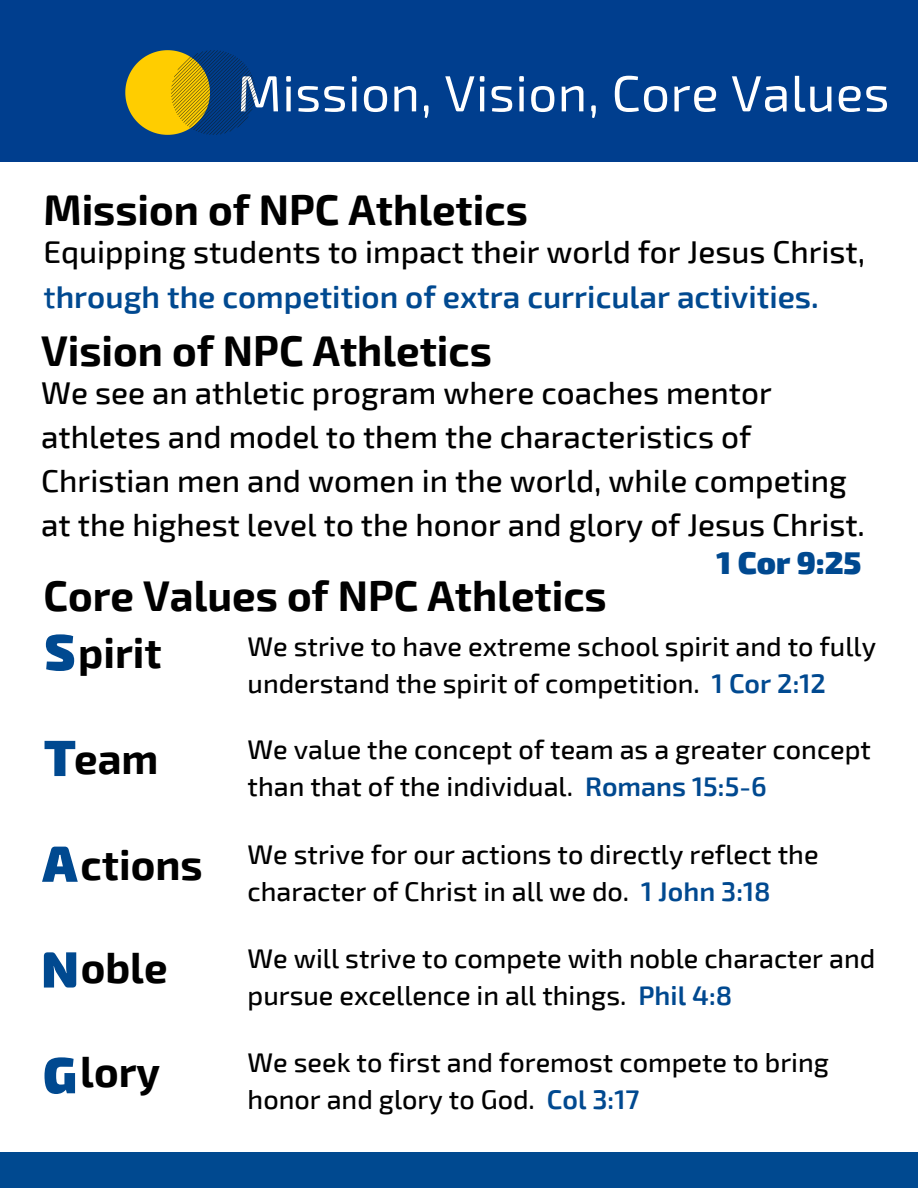
<style>
.page{position:relative;width:918px;height:1188px;background:#fff}
.page>*{position:absolute;margin:0;border:0;box-sizing:border-box;transform-origin:0 0}
.t1{font:900 51px "Exo 2";color:#004990}
.t2{font:50.85px "Exo 2";letter-spacing:.01em;color:#fff}
.t3{font:700 42px "Exo 2";color:#000}
.t4{font:500 31.5px/43.8px "Exo 2";color:#000}
.t5{font:900 31.5px "Exo 2";color:#004990}
.t6{font:500 27px/37.2px "Exo 2";color:#000}
.s1{color:#004990}
.s2{font-weight:600;color:#004990}
</style>
<div class="page">
<div style="left:0;top:0;width:918px;height:162px;background:#003e8e"></div>
<svg style="left:125px;top:50px;width:131px;height:85px"></svg>
<div style="left:0;top:1153px;width:918px;height:35px;background:#004990"></div>
<p class="t2" style="left:237px;top:61px;width:654px">Mission, Vision, Core Values</p>
<p class="t3" style="left:43px;top:183px;width:486px">Mission of NPC Athletics</p>
<p class="t4" style="left:43px;top:228px;width:823px;line-height:45px">Equipping students to impact their world for Jesus Christ, <span class="s1">t</span><span class="s2">hrough the competition of extra curricular activities.</span></p>
<p class="t3" style="left:41px;top:324px;width:452px">Vision of NPC Athletics</p>
<p class="t4" style="left:41px;top:369px;width:825px">We see an athletic program where coaches mentor athletes and model to them the characteristics of Christian men and women in the world, while competing at the highest level to the honor and glory of Jesus Christ.</p>
<p class="t3" style="left:43px;top:569px;width:565px">Core Values of NPC Athletics</p>
<p class="t1" style="left:44px;top:618px;width:33px">S</p>
<p class="t5" style="left:716px;top:542px;width:147px">1 Cor 9:25</p>
<p class="t6" style="left:248px;top:627px;width:630px">We strive to have extreme school spirit and to fully understand the spirit of competition. <span class="s2">1 Cor 2:12</span></p>
<p class="t3" style="left:78px;top:626px;width:85px">pirit</p>
<p class="t1" style="left:44px;top:724px;width:33px">T</p>
<p class="t3" style="left:74px;top:732px;width:86px">eam</p>
<p class="t1" style="left:42px;top:830px;width:36px">A</p>
<p class="t3" style="left:81px;top:837px;width:124px">ctions</p>
<p class="t1" style="left:41px;top:936px;width:39px">N</p>
<p class="t3" style="left:81px;top:940px;width:88px">oble</p>
<p class="t1" style="left:43px;top:1041px;width:36px">G</p>
<p class="t3" style="left:80px;top:1045px;width:81px">lory</p>
<p class="t6" style="left:248px;top:730px;width:625px">We value the concept of team as a greater concept than that of the individual. <span class="s2">Romans 15:5-6</span></p>
<p class="t6" style="left:248px;top:835px;width:572px">We strive for our actions to directly reflect the character of Christ in all we do. <span class="s2">1 John 3:18</span></p>
<p class="t6" style="left:248px;top:938px;width:629px">We will strive to compete with noble character and pursue excellence in all things. <span class="s2">Phil 4:8</span></p>
<p class="t6" style="left:248px;top:1043px;width:583px">We seek to first and foremost compete to bring honor and glory to God. <span class="s2">Col 3:17</span></p>
</div>
